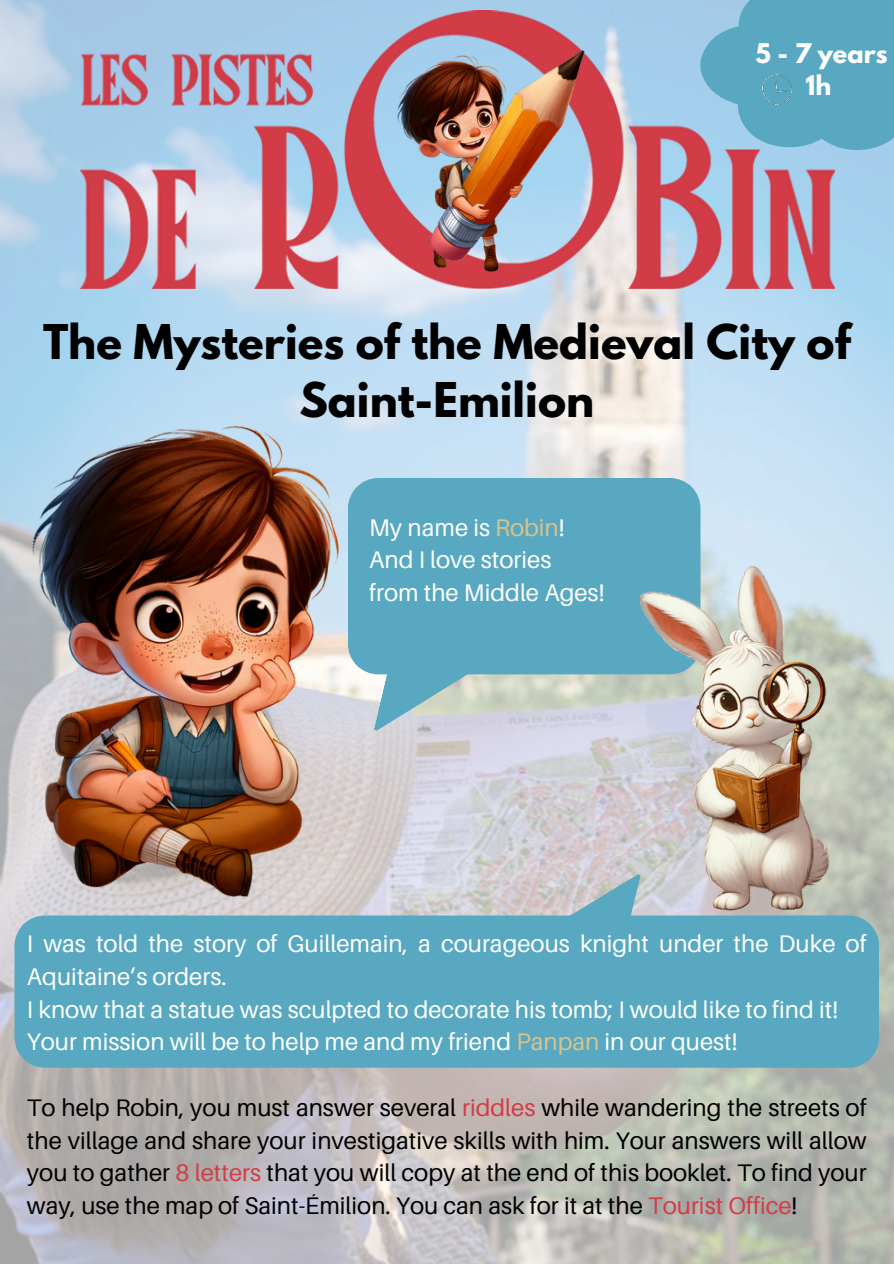
<style>
.page{position:relative;width:894px;height:1264px;background:#fff}
.page>*{position:absolute;margin:0;border:0;box-sizing:border-box;transform-origin:0 0}
.t1{font:700 42.45px/58.5px "League Spartan";color:#000;text-align:center}
.t2{font:24px/32.7px "Aileron";color:#000;text-align:justify}
.t3{font:24px/32.7px "Aileron";color:#fff}
.t4{font:700 24px/32.7px "League Spartan";color:#fff;text-align:center}
.s1{color:#dac38c}
.s2{color:#d03e47}
</style>
<div class="page">
<img style="left:0;top:0;width:893px;height:1263px">
<img style="left:80px;top:11px;width:754px;height:278px">
<img style="left:0;top:413px;width:374px;height:503px">
<svg style="left:564px;top:873px;width:60px;height:42px;background:#a7bec6"></svg>
<div style="left:14px;top:915px;width:864px;height:152px;background:#57a8c0"></div>
<svg style="left:700px;top:0;width:193px;height:150px;background:#64adc6"></svg>
<img style="left:373px;top:44px;width:220px;height:234px">
<img style="left:762px;top:74px;width:29px;height:30px">
<div style="left:348px;top:478px;width:352px;height:196px;background:#57a8c0"></div>
<img style="left:624px;top:559px;width:220px;height:365px">
<svg style="left:373px;top:644px;width:106px;height:106px;background:#97bec9"></svg>
<p class="t4" style="left:755px;top:40px;width:133px">5 - 7 years<br>1h</p>
<h1 class="t1" style="left:43px;top:318px;width:808px">The Mysteries of the Medieval City of<br>Saint-Emilion</h1>
<p class="t3" style="left:369px;top:510px;width:197px">My name is <span class="s1">Robin</span>!</p>
<p class="t3" style="left:369px;top:543px;width:184px">And I love stories</p>
<p class="t3" style="left:369px;top:575px;width:237px">from the Middle Ages!</p>
<h2 class="t3" style="left:27px;top:927px;width:841px">I was told the story of Guillemain, a courageous knight under the Duke of<br>Aquitaine’s orders.</h2>
<p class="t3" style="left:27px;top:992px;width:812px">I know that a statue was sculpted to decorate his tomb; I would like to find it!</p>
<p class="t3" style="left:27px;top:1024px;width:712px">Your mission will be to help me and my friend <span class="s1">Panpan</span> in our quest!</p>
<p class="t2" style="left:27px;top:1090px;width:841px">To help Robin, you must answer several <span class="s2">riddles</span> while wandering the streets of the village and share your investigative skills with him. Your answers will allow you to gather <span class="s2">8 letters</span> that you will copy at the end of this booklet. To find your way, use the map of Saint-Émilion. You can ask for it at the <span class="s2">Tourist Office</span>!</p>
</div>
